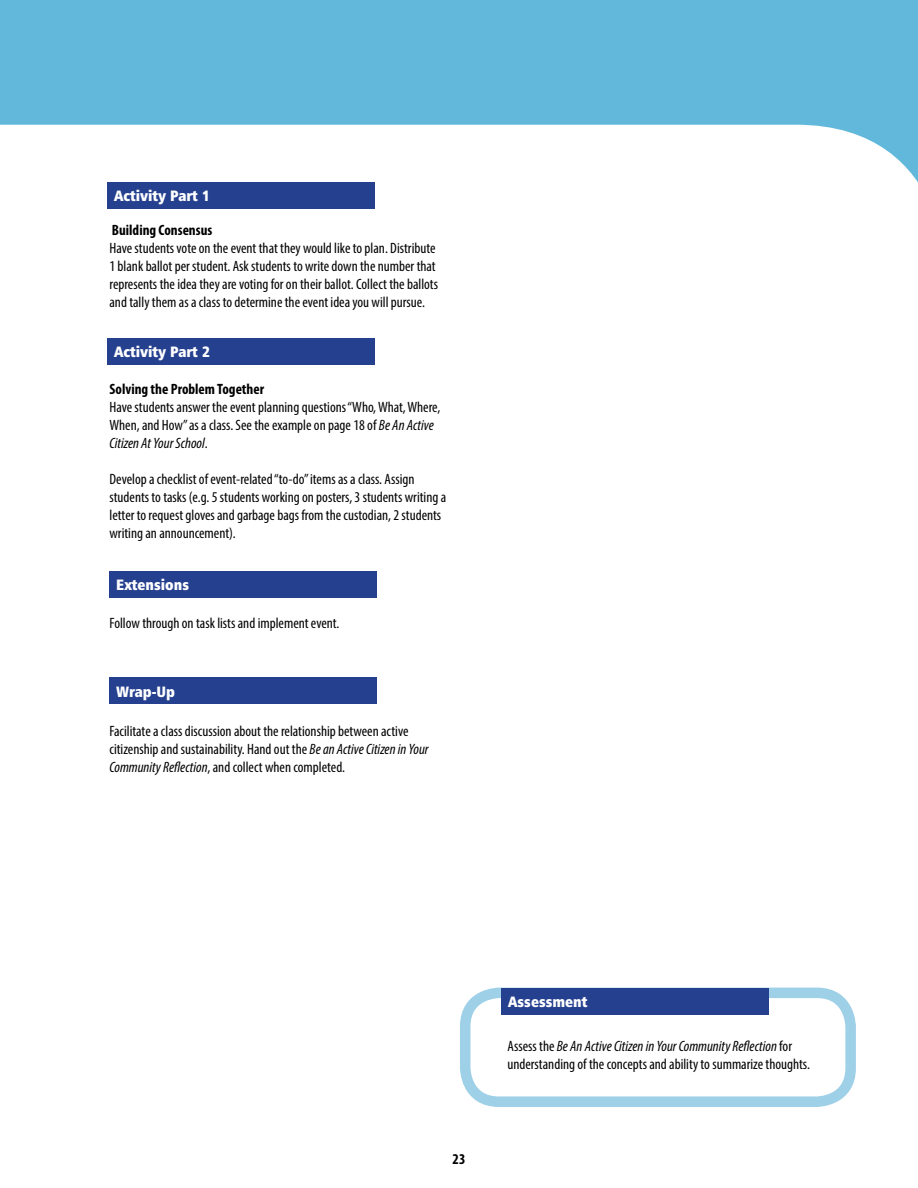
<style>
.page{position:relative;width:918px;height:1188px;background:#fff}
.page>*{position:absolute;margin:0;border:0;box-sizing:border-box;transform-origin:0 0}
.t1{font:condensed 15px/18px "Myriad Pro";color:#000}
.t2{font:15px "Humanist 777 BT Extra Black Cond B";color:#fff}
.t3{font:700 condensed 15px "Myriad Pro";color:#000}
.s1{font-style:italic}
</style>
<div class="page">
<svg style="left:0;top:0;width:918px;height:182px;fill:#61b8da"></svg>
<div style="left:460px;top:988px;width:396px;height:119px;border:10px solid #9ed0e8;border-radius:34px"></div>
<div style="left:501px;top:988px;width:268px;height:27px;background:#25408f"></div>
<div style="left:110px;top:677px;width:267px;height:27px;background:#25408f"></div>
<div style="left:110px;top:571px;width:267px;height:27px;background:#25408f"></div>
<div style="left:107px;top:182px;width:268px;height:27px;background:#25408f"></div>
<div style="left:107px;top:338px;width:268px;height:27px;background:#25408f"></div>
<p class="t2" style="left:114px;top:186px;width:97px">Activity Part 1</p>
<p class="t3" style="left:112px;top:221px;width:102px">Building Consensus</p>
<p class="t1" style="left:110px;top:239px;width:330px">Have students vote on the event that they would like to plan. Distribute 1 blank ballot per student. Ask students to write down the number that represents the idea they are voting for on their ballot. Collect the ballots and tally them as a class to determine the event idea you will pursue.</p>
<p class="t2" style="left:114px;top:342px;width:97px">Activity Part 2</p>
<p class="t3" style="left:110px;top:380px;width:156px">Solving the Problem Together</p>
<p class="t1" style="left:110px;top:398px;width:332px">Have students answer the event planning questions “Who, What, Where,<br>When, and How” as a class. See the example on page 18 of <span class="s1">Be An Active<br>Citizen At Your School</span>.</p>
<p class="t1" style="left:110px;top:470px;width:338px">Develop a checklist of event-related “to-do” items as a class. Assign students to tasks (e.g. 5 students working on posters, 3 students writing a letter to request gloves and garbage bags from the custodian, 2 students writing an announcement).</p>
<p class="t2" style="left:116px;top:575px;width:74px">Extensions</p>
<p class="t1" style="left:110px;top:614px;width:231px">Follow through on task lists and implement event.</p>
<p class="t2" style="left:116px;top:682px;width:60px">Wrap-Up</p>
<p class="t1" style="left:110px;top:722px;width:321px">Facilitate a class discussion about the relationship between active citizenship and sustainability. Hand out the <span class="s1">Be an Active Citizen in Your<br>Community Reflection</span>, and collect when completed.</p>
<p class="t3" style="left:453px;top:1150px;width:14px">23</p>
<p class="t2" style="left:508px;top:992px;width:81px">Assessment</p>
<p class="t1" style="left:507px;top:1037px;width:304px">Assess the <span class="s1">Be An Active Citizen in Your Community Reflection</span> for understanding of the concepts and ability to summarize thoughts.</p>
</div>
